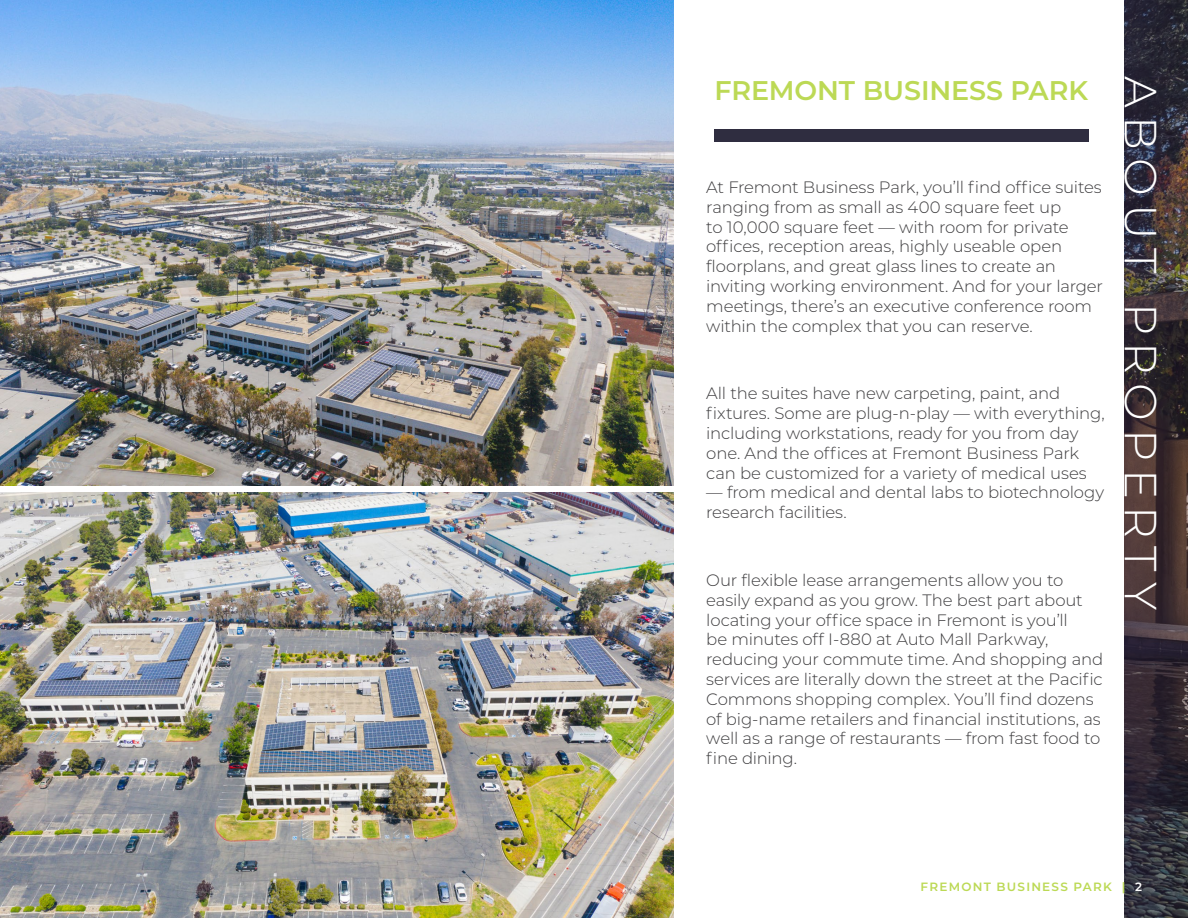
<style>
.page{position:relative;width:1188px;height:918px;background:#fff}
.page>*{position:absolute;margin:0;border:0;box-sizing:border-box;transform-origin:0 0}
.t1{font:300 45px "Montserrat";letter-spacing:.185em;color:#fff}
.t2{font:600 27px "Montserrat";letter-spacing:-.005em;color:#bcd955}
.t3{font:300 16.5px/19.8px "Montserrat";letter-spacing:-.01em;color:#3d3c3e}
.t4{font:600 12px "Montserrat";letter-spacing:.105em;color:#bcd955}
.s1{color:#fff}
</style>
<div class="page">
<svg style="left:1124px;top:0;width:64px;height:918px;background:#383036"></svg>
<img style="left:0;top:0;width:674px;height:486px">
<img style="left:0;top:493px;width:674px;height:425px">
<div style="left:714px;top:130px;width:375px;height:12px;background:#2f2d40"></div>
<h2 class="t2" style="left:715px;top:71px;width:375px">FREMONT BUSINESS PARK</h2>
<p class="t3" style="left:706px;top:177px;width:398px">At Fremont Business Park, you’ll find office suites ranging from as small as 400 square feet up<br>to 10,000 square feet — with room for private offices, reception areas, highly useable open floorplans, and great glass lines to create an inviting working environment. And for your larger meetings, there’s an executive conference room within the complex that you can reserve.</p>
<p class="t3" style="left:706px;top:383px;width:400px">All the suites have new carpeting, paint, and fixtures. Some are plug-n-play — with everything, including workstations, ready for you from day one. And the offices at Fremont Business Park can be customized for a variety of medical uses</p>
<p class="t3" style="left:706px;top:482px;width:399px">— from medical and dental labs to biotechnology research facilities.</p>
<p class="t3" style="left:706px;top:570px;width:398px">Our flexible lease arrangements allow you to easily expand as you grow. The best part about locating your office space in Fremont is you’ll<br>be minutes off I-880 at Auto Mall Parkway, reducing your commute time. And shopping and services are literally down the street at the Pacific Commons shopping complex. You’ll find dozens of big-name retailers and financial institutions, as well as a range of restaurants — from fast food to fine dining.</p>
<h1 class="t1" style="left:1171px;top:76px;width:536px;rotate:90deg">ABOUT PROPERTY</h1>
<p class="t4" style="left:921px;top:878px;width:223px">FREMONT BUSINESS PARK | <span class="s1">2</span></p>
</div>
